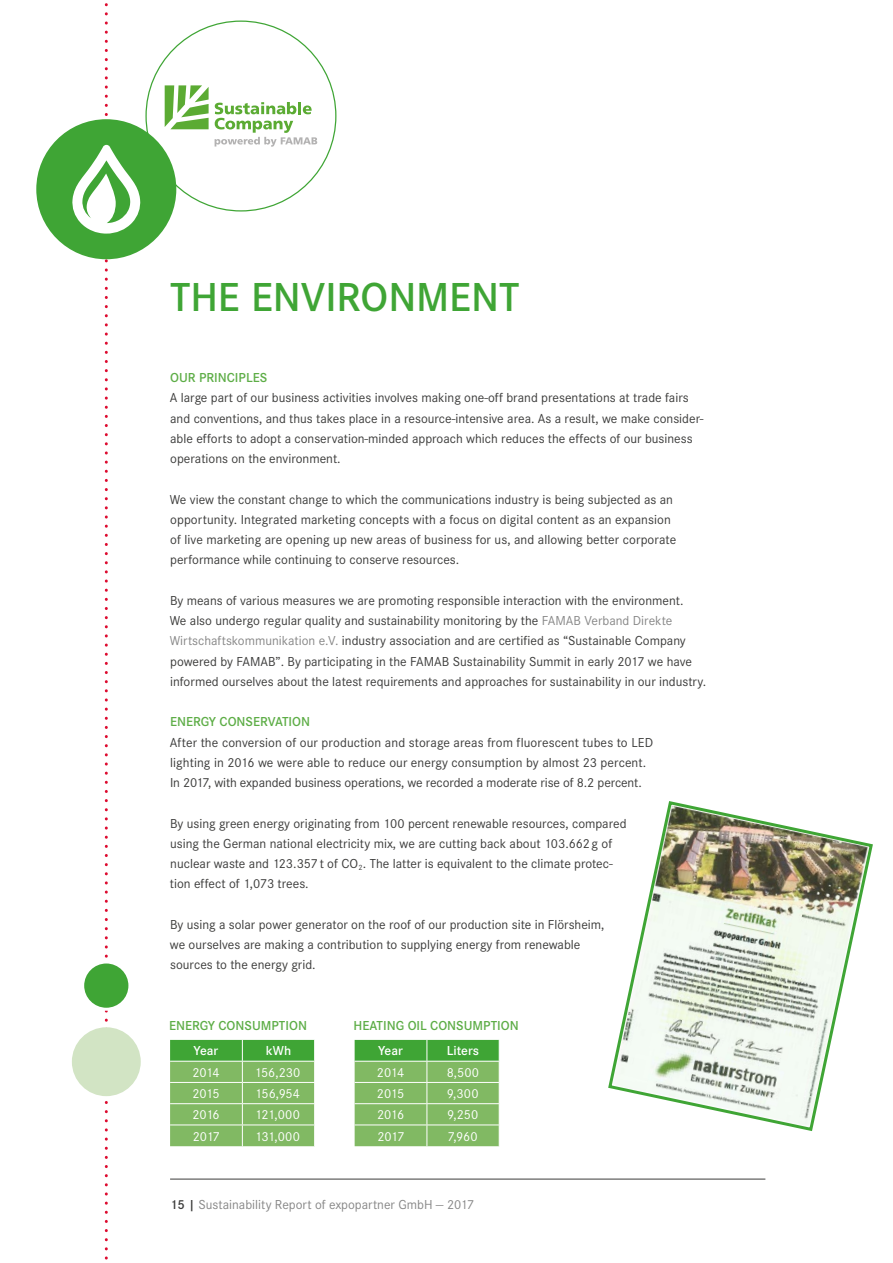
<style>
.page{position:relative;width:893px;height:1263px;background:#fff}
.page>*{position:absolute;margin:0;border:0;box-sizing:border-box;transform-origin:0 0}
.t1{font:600 42px "Corporate S";color:#3fa535}
.t2{font:13.5px/20.2px "Corporate STOT";color:#3c3c3b}
.t3{font:13.5px "Corporate STOT";letter-spacing:-.015em;color:#fff}
.t4{font:600 13.5px "Corporate S";color:#5dad46}
.t5{font:13.5px "Corporate STOT";color:#878787}
.t6{font:600 13.5px "Corporate S";color:#fff}
.s1{color:#878787}
.s2{font-family:"Corporate S";font-weight:600;color:#3c3c3b}
</style>
<div class="page">
<hr style="left:170px;top:1179px;width:595px;height:1px;background:#3c3c3b">
<svg style="left:215px;top:102px;width:102px;height:45px"></svg>
<svg style="left:165px;top:85px;width:44px;height:44px"></svg>
<div style="left:36px;top:119px;width:140px;height:140px;background:#3fa535;border-radius:50%"></div>
<svg style="left:72px;top:3px;width:69px;height:1257px"></svg>
<div style="left:72px;top:1027px;width:69px;height:69px;background:#d2e4c4;border-radius:50%"></div>
<div style="left:83px;top:962px;width:47px;height:47px;background:#3fa535;border-radius:50%"></div>
<div style="left:81px;top:960px;width:50px;height:51px;border:3px solid #fff;border-radius:50%"></div>
<img style="left:608px;top:801px;width:265px;height:330px">
<svg style="left:170px;top:1040px;width:145px;height:106px;background:#7ab862"></svg>
<svg style="left:355px;top:1040px;width:145px;height:106px;background:#7ab861"></svg>
<hr style="left:355px;top:1124px;width:72px;height:1px;background:#fff">
<hr style="left:427px;top:1124px;width:73px;height:1px;background:#fff">
<h1 class="t1" style="left:170px;top:273px;width:351px">THE ENVIRONMENT</h1>
<p class="t4" style="left:170px;top:370px;width:99px">OUR PRINCIPLES</p>
<p class="t2" style="left:170px;top:388px;width:535px">A large part of our business activities involves making one-off brand presentations at trade fairs and conventions, and thus takes place in a resource-intensive area. As a result, we make consider&shy;able efforts to adopt a conservation-minded approach which reduces the effects of our business operations on the environment.</p>
<p class="t2" style="left:170px;top:489px;width:508px">We view the constant change to which the communications industry is being subjected as an opportunity. Integrated marketing concepts with a focus on digital content as an expansion of live marketing are opening up new areas of business for us, and allowing better corporate performance while continuing to conserve resources.</p>
<p class="t2" style="left:170px;top:590px;width:536px">By means of various measures we are promoting responsible interaction with the environment.<br>We also undergo regular quality and sustainability monitoring by the <span class="s1">FAMAB Verband Direkte Wirtschaftskommunikation e.V.</span> industry association and are certified as “Sustainable Company powered by FAMAB”. By participating in the FAMAB Sustainability Summit in early 2017 we have informed ourselves about the latest requirements and approaches for sustainability in our industry.</p>
<p class="t4" style="left:170px;top:714px;width:142px">ENERGY CONSERVATION</p>
<p class="t2" style="left:170px;top:732px;width:485px">After the conversion of our production and storage areas from fluorescent tubes to LED lighting in 2016 we were able to reduce our energy consumption by almost 23 percent.<br>In 2017, with expanded business operations, we recorded a moderate rise of 8.2 percent.</p>
<p class="t2" style="left:170px;top:813px;width:458px">By using green energy originating from 100 percent renewable resources, compared using the German national electricity mix, we are cutting back about 103.662g of nuclear waste and 123.357t of CO<sub>2</sub>. The latter is equivalent to the climate protec&shy;tion effect of 1,073 trees.</p>
<p class="t2" style="left:170px;top:914px;width:436px">By using a solar power generator on the roof of our production site in Flörsheim, we ourselves are making a contribution to supplying energy from renewable sources to the energy grid.</p>
<p class="t4" style="left:169px;top:1018px;width:139px">ENERGY CONSUMPTION</p>
<p class="t6" style="left:194px;top:1043px;width:26px">Year</p>
<p class="t6" style="left:266px;top:1043px;width:27px">kWh</p>
<p class="t3" style="left:192px;top:1065px;width:29px">2014</p>
<p class="t3" style="left:254px;top:1065px;width:48px">156,230</p>
<p class="t3" style="left:192px;top:1086px;width:29px">2015</p>
<p class="t3" style="left:255px;top:1086px;width:47px">156,954</p>
<p class="t3" style="left:193px;top:1107px;width:29px">2016</p>
<p class="t3" style="left:255px;top:1107px;width:47px">121,000</p>
<p class="t3" style="left:193px;top:1129px;width:29px">2017</p>
<p class="t3" style="left:255px;top:1129px;width:47px">131,000</p>
<p class="t4" style="left:354px;top:1018px;width:167px">HEATING OIL CONSUMPTION</p>
<p class="t6" style="left:378px;top:1043px;width:26px">Year</p>
<p class="t6" style="left:447px;top:1043px;width:34px">Liters</p>
<p class="t3" style="left:377px;top:1065px;width:29px">2014</p>
<p class="t3" style="left:447px;top:1065px;width:34px">8,500</p>
<p class="t3" style="left:377px;top:1086px;width:29px">2015</p>
<p class="t3" style="left:447px;top:1086px;width:33px">9,300</p>
<p class="t3" style="left:377px;top:1107px;width:29px">2016</p>
<p class="t3" style="left:447px;top:1107px;width:33px">9,250</p>
<p class="t3" style="left:377px;top:1129px;width:29px">2017</p>
<p class="t3" style="left:448px;top:1129px;width:31px">7,960</p>
<p class="t5" style="left:170px;top:1197px;width:306px"><span class="s2">15 |</span> Sustainability Report of expopartner GmbH ― 2017</p>
</div>
